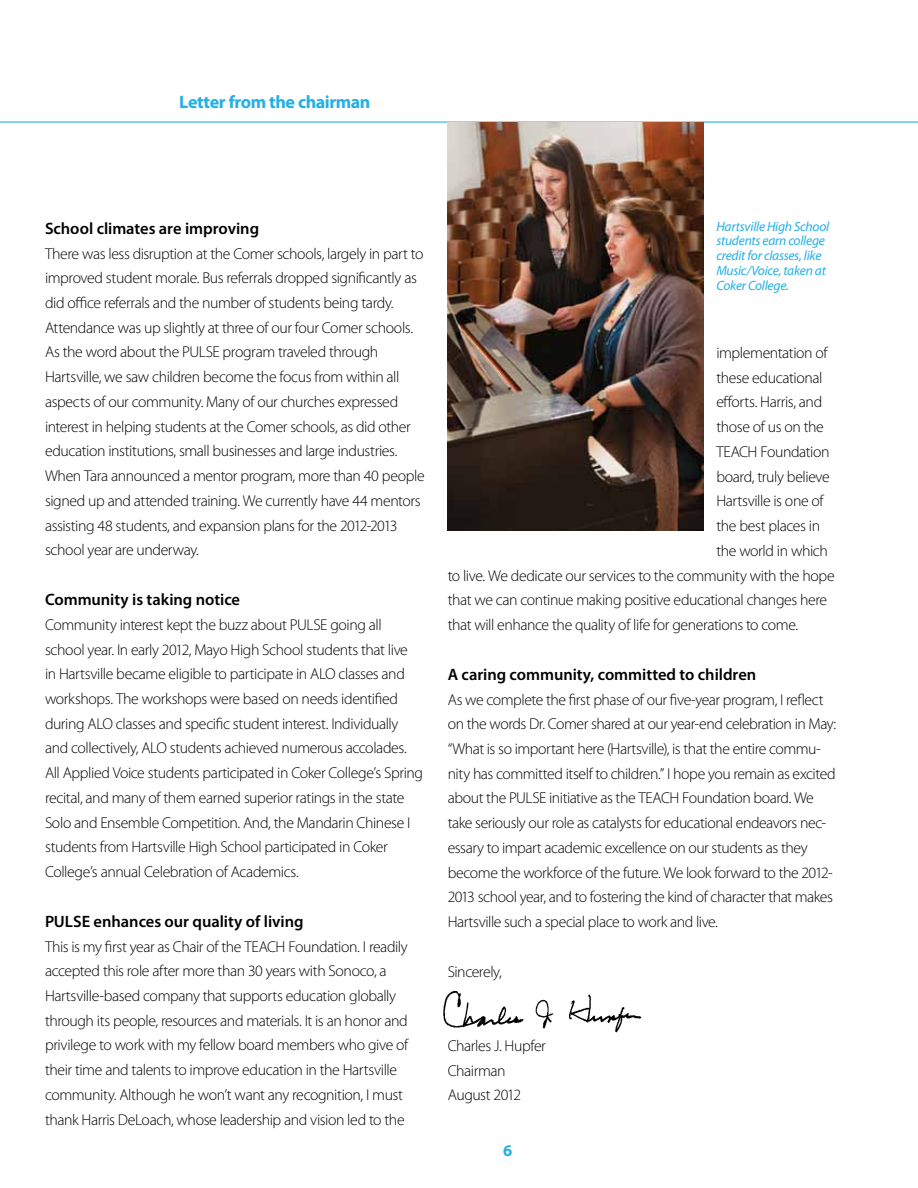
<style>
.page{position:relative;width:918px;height:1188px;background:#fff}
.page>*{position:absolute;margin:0;border:0;box-sizing:border-box;transform-origin:0 0}
.t1{font:700 18px "Myriad Pro";letter-spacing:-.025em;color:#23b0e6}
.t2{font:600 16.5px "Myriad Pro";letter-spacing:-.005em;color:#000}
.t3{font:700 16.5px "Myriad Pro";color:#23b0e6}
.t4{font:300 15.75px/24.8px "Myriad Pro";letter-spacing:-.025em;color:#000}
.t5{font:italic 13.5px/14.9px "Myriad Pro";letter-spacing:-.02em;color:#23b0e6}
</style>
<div class="page">
<hr style="left:0;top:122px;width:918px;height:1px;background:#23b0e6">
<img style="left:448px;top:122px;width:256px;height:409px">
<img style="left:443px;top:991px;width:199px;height:42px">
<p class="t1" style="left:179px;top:90px;width:193px">Letter from the chairman</p>
<p class="t2" style="left:45px;top:218px;width:216px">School climates are improving</p>
<p class="t4" style="left:45px;top:241px;width:381px">There was less disruption at the Comer schools, largely in part to improved student morale. Bus referrals dropped significantly as did office referrals and the number of students being tardy.<br>Attendance was up slightly at three of our four Comer schools.<br>As the word about the PULSE program traveled through Hartsville, we saw children become the focus from within all aspects of our community. Many of our churches expressed interest in helping students at the Comer schools, as did other education institutions, small businesses and large industries.<br>When Tara announced a mentor program, more than 40 people signed up and attended training. We currently have 44 mentors assisting 48 students, and expansion plans for the 2012-2013 school year are underway.</p>
<p class="t2" style="left:45px;top:589px;width:197px">Community is taking notice</p>
<p class="t4" style="left:45px;top:612px;width:380px">Community interest kept the buzz about PULSE going all school year. In early 2012, Mayo High School students that live<br>in Hartsville became eligible to participate in ALO classes and workshops. The workshops were based on needs identified during ALO classes and specific student interest. Individually and collectively, ALO students achieved numerous accolades.<br>All Applied Voice students participated in Coker College’s Spring recital, and many of them earned superior ratings in the state Solo and Ensemble Competition. And, the Mandarin Chinese I students from Hartsville High School participated in Coker College’s annual Celebration of Academics.</p>
<p class="t2" style="left:45px;top:911px;width:260px">PULSE enhances our quality of living</p>
<p class="t4" style="left:45px;top:934px;width:365px">This is my first year as Chair of the TEACH Foundation. I readily accepted this role after more than 30 years with Sonoco, a Hartsville-based company that supports education globally through its people, resources and materials. It is an honor and privilege to work with my fellow board members who give of their time and talents to improve education in the Hartsville community. Although he won’t want any recognition, I must thank Harris DeLoach, whose leadership and vision led to the</p>
<p class="t5" style="left:716px;top:218px;width:115px">Hartsville High School students earn college credit for classes, like<br>Music/Voice, taken at<br>Coker College.</p>
<p class="t4" style="left:716px;top:340px;width:113px">implementation of</p>
<p class="t4" style="left:716px;top:365px;width:108px">these educational</p>
<p class="t4" style="left:716px;top:390px;width:107px">efforts. Harris, and</p>
<p class="t4" style="left:716px;top:414px;width:109px">those of us on the</p>
<p class="t4" style="left:716px;top:439px;width:115px">TEACH Foundation</p>
<p class="t4" style="left:716px;top:464px;width:115px">board, truly believe</p>
<p class="t4" style="left:716px;top:489px;width:109px">Hartsville is one of</p>
<p class="t4" style="left:716px;top:513px;width:105px">the best places in</p>
<p class="t4" style="left:716px;top:538px;width:113px">the world in which</p>
<p class="t4" style="left:448px;top:563px;width:388px">to live. We dedicate our services to the community with the hope</p>
<p class="t4" style="left:448px;top:588px;width:381px">that we can continue making positive educational changes here</p>
<p class="t4" style="left:448px;top:612px;width:352px">that will enhance the quality of life for generations to come.</p>
<p class="t2" style="left:448px;top:664px;width:310px">A caring community, committed to children</p>
<p class="t4" style="left:448px;top:687px;width:390px">As we complete the first phase of our five-year program, I reflect on the words Dr. Comer shared at our year-end celebration in May: “What is so important here (Hartsville), is that the entire commu&shy;nity has committed itself to children.” I hope you remain as excited about the PULSE initiative as the TEACH Foundation board. We take seriously our role as catalysts for educational endeavors nec&shy;essary to impart academic excellence on our students as they become the workforce of the future. We look forward to the 2012- 2013 school year, and to fostering the kind of character that makes Hartsville such a special place to work and live.</p>
<p class="t4" style="left:448px;top:959px;width:56px">Sincerely,</p>
<p class="t4" style="left:448px;top:1033px;width:100px">Charles J. Hupfer<br>Chairman<br>August 2012</p>
<p class="t3" style="left:503px;top:1139px;width:11px">6</p>
</div>
